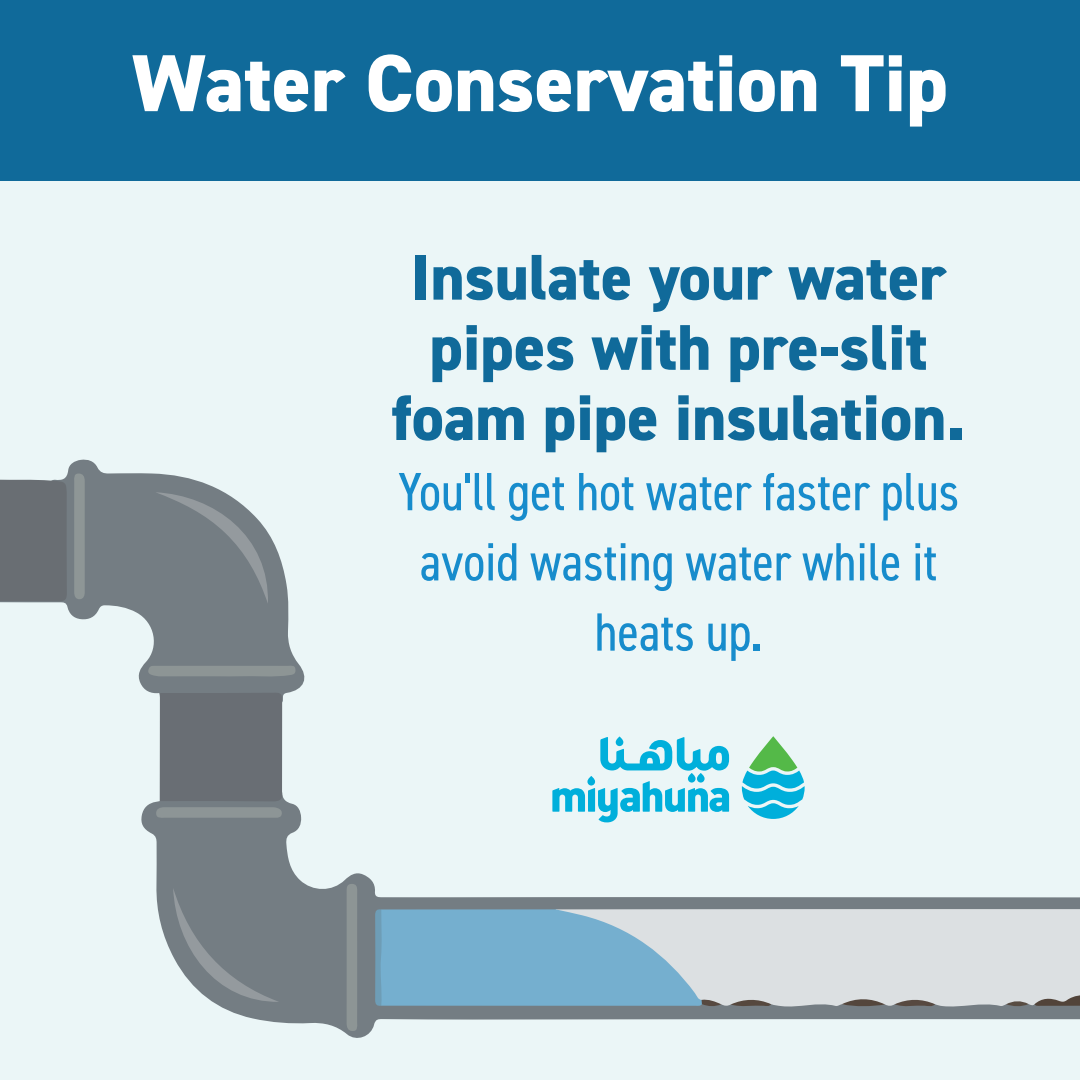
<style>
.page{position:relative;width:1080px;height:1080px;background:#ebf6f7}
.page>*{position:absolute;margin:0;border:0;box-sizing:border-box;transform-origin:0 0}
.t1{font:800 81.1px "DIN2014";color:#fff}
.t2{font:800 64.8px/70.2px "DIN2014";color:#106a9a;text-align:center}
.t3{font:condensed 54px/70.2px "DIN2014";color:#178ccc;text-align:center}
</style>
<div class="page">
<div style="left:0;top:0;width:1080px;height:180px;background:#106a9a"></div>
<svg style="left:697px;top:773px;width:8px;height:10px"></svg>
<svg style="left:688px;top:773px;width:8px;height:10px"></svg>
<svg style="left:587px;top:776px;width:8px;height:10px"></svg>
<svg style="left:600px;top:737px;width:129px;height:34px"></svg>
<svg style="left:552px;top:781px;width:176px;height:11px"></svg>
<svg style="left:742px;top:736px;width:63px;height:56px"></svg>
<svg style="left:141px;top:792px;width:939px;height:246px"></svg>
<div style="left:556px;top:909px;width:524px;height:99px;background:#dce0e2"></div>
<svg style="left:0;top:459px;width:305px;height:235px;fill:#747d83"></svg>
<div style="left:159px;top:693px;width:125px;height:108px;background:#696e74"></div>
<div style="left:0;top:479px;width:67px;height:122px;background:#696e73"></div>
<svg style="left:173px;top:888px;width:106px;height:115px"></svg>
<svg style="left:347px;top:884px;width:11px;height:147px"></svg>
<svg style="left:156px;top:807px;width:126px;height:12px"></svg>
<svg style="left:842px;top:997px;width:43px;height:10px"></svg>
<svg style="left:895px;top:998px;width:40px;height:10px"></svg>
<svg style="left:731px;top:998px;width:40px;height:9px"></svg>
<svg style="left:375px;top:909px;width:346px;height:98px"></svg>
<svg style="left:1006px;top:994px;width:74px;height:13px"></svg>
<svg style="left:155px;top:492px;width:115px;height:112px"></svg>
<svg style="left:148px;top:665px;width:148px;height:13px"></svg>
<svg style="left:74px;top:473px;width:11px;height:126px"></svg>
<h1 class="t1" style="left:132px;top:29px;width:818px">Water Conservation Tip</h1>
<p class="t2" style="left:392px;top:242px;width:575px">Insulate your water pipes with pre-slit foam pipe insulation.</p>
<p class="t3" style="left:398px;top:454px;width:563px">You'll get hot water faster plus avoid wasting water while it heats up.</p>
</div>
